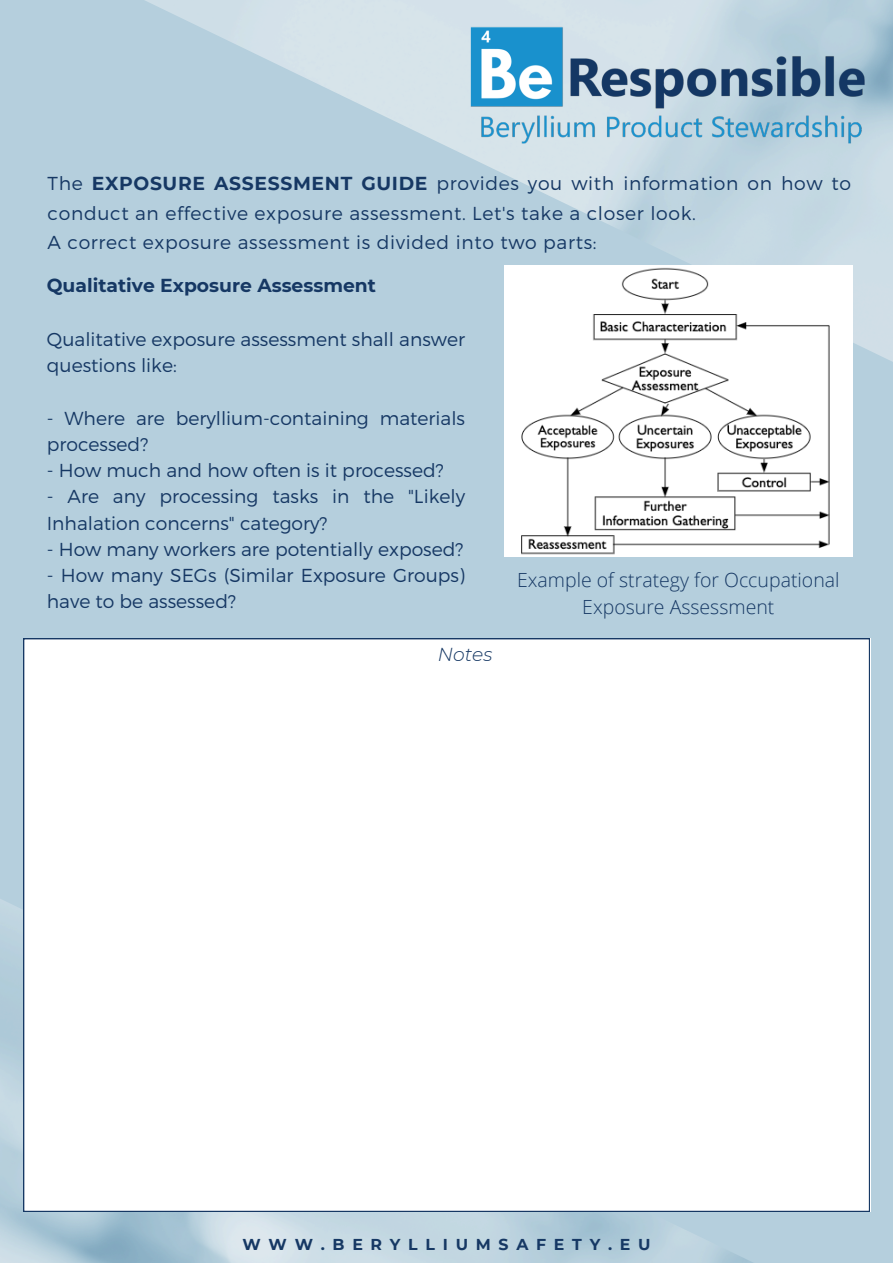
<style>
.page{position:relative;width:893px;height:1263px;background:#b5cfdd}
.page>*{position:absolute;margin:0;border:0;box-sizing:border-box;transform-origin:0 0}
.t1{font:300 19.5px/27px "Open Sans";color:#163864;text-align:center}
.t2{font:300 18.75px/26.2px "Montserrat";color:#163864}
.t3{font:300 18.75px/29.8px "Montserrat";letter-spacing:.035em;color:#163864}
.t4{font:700 18.75px "Montserrat";color:#163864}
.t5{font:italic 300 18.75px "Montserrat";color:#163864}
.t6{font:700 15.75px "Montserrat";letter-spacing:.49em;color:#163864}
.s1{font-weight:700}
</style>
<div class="page">
<img style="left:145px;top:0;width:748px;height:495px">
<img style="left:446px;top:12px;width:443px;height:154px">
<img style="left:0;top:899px;width:753px;height:364px">
<img style="left:505px;top:265px;width:347px;height:292px">
<svg style="left:23px;top:638px;width:847px;height:574px"></svg>
<p class="t3" style="left:48px;top:167px;width:805px">The <span class="s1">EXPOSURE ASSESSMENT GUIDE</span> provides you with information on how to conduct an effective exposure assessment. Let's take a closer look.<br>A correct exposure assessment is divided into two parts:</p>
<h1 class="t4" style="left:47px;top:274px;width:331px">Qualitative Exposure Assessment</h1>
<h2 class="t2" style="left:47px;top:325px;width:420px">Qualitative exposure assessment shall answer questions like:</h2>
<h2 class="t2" style="left:47px;top:404px;width:420px">- Where are beryllium-containing materials processed?</h2>
<h2 class="t2" style="left:47px;top:456px;width:398px">- How much and how often is it processed?</h2>
<h2 class="t2" style="left:47px;top:483px;width:420px">- Are any processing tasks in the "Likely<br>Inhalation concerns" category?</h2>
<h2 class="t2" style="left:47px;top:535px;width:418px">- How many workers are potentially exposed?</h2>
<h2 class="t2" style="left:47px;top:561px;width:420px">- How many SEGs (Similar Exposure Groups) have to be assessed?</h2>
<h2 class="t1" style="left:517px;top:566px;width:324px">Example of strategy for Occupational<br>Exposure Assessment</h2>
<h2 class="t5" style="left:438px;top:643px;width:56px">Notes</h2>
<p class="t6" style="left:243px;top:1234px;width:409px">WWW.BERYLLIUMSAFETY.EU</p>
</div>
